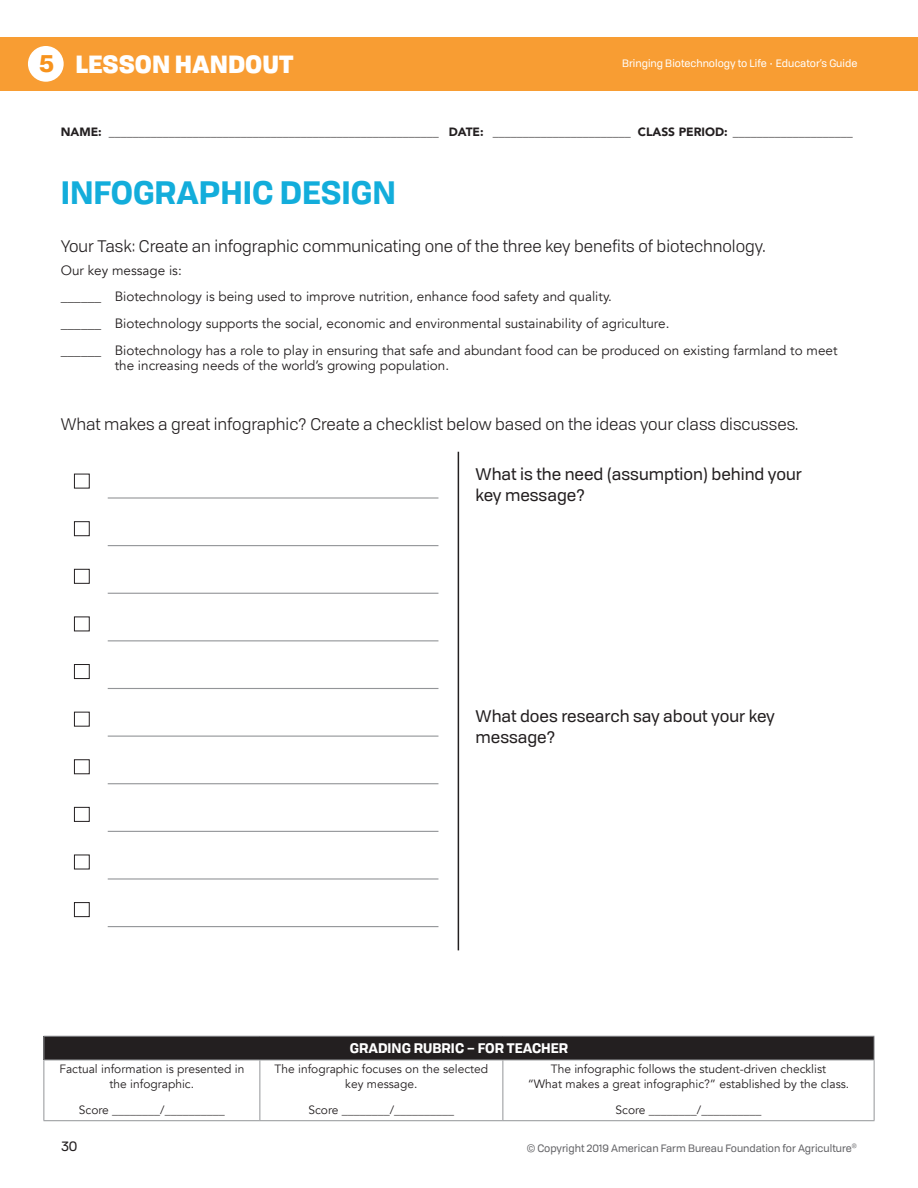
<style>
.page{position:relative;width:918px;height:1188px;background:#fff}
.page>*{position:absolute;margin:0;border:0;box-sizing:border-box;transform-origin:0 0}
.Lesson_Handout_Heade{font:700 31.5px "Tofino Personal";color:#13addb}
.t1{font:900 24px "Tofino Personal";color:#fff}
.text_-_large{font:700 24px "Tofino Personal";color:#f7931d}
.text_-_medium{font:16.5px "Tofino Personal";color:#231f20}
.text_-_medium-2{font:16.5px/21px "Tofino Personal";color:#231f20}
.text_-_small{font:13.5px/15.8px "Avenir";color:#231f20}
.text_-_medium-3{font:700 13.5px "Tofino Personal";color:#fff}
.t2{font:13.5px "Tofino Personal";color:#231f20}
.text_-_small-2{font:12px/15px "Avenir";color:#231f20;text-align:center}
.t3{font:900 12px "Avenir";color:#231f20}
.t4{font:10.5px "Tofino Personal";color:#636366}
.t5{font:10.5px "Tofino Personal";color:#fff}
</style>
<div class="page">
<div style="left:0;top:37px;width:918px;height:54px;background:#f89d33"></div>
<div style="left:28px;top:46px;width:36px;height:36px;background:#fff;border-radius:50%"></div>
<div style="left:74px;top:521px;width:15px;height:15px;border:1px solid #231f20"></div>
<div style="left:74px;top:569px;width:15px;height:15px;border:1px solid #231f20"></div>
<div style="left:74px;top:664px;width:15px;height:15px;border:1px solid #231f20"></div>
<div style="left:74px;top:807px;width:15px;height:15px;border:1px solid #231f20"></div>
<div style="left:74px;top:902px;width:15px;height:15px;border:1px solid #231f20"></div>
<hr style="left:458px;top:452px;width:1px;height:498px;background:#231f20">
<hr style="left:108px;top:497px;width:330px;height:2px;background:#939598">
<hr style="left:108px;top:926px;width:330px;height:1px;background:#939598">
<hr style="left:108px;top:878px;width:330px;height:2px;background:#939598">
<hr style="left:108px;top:831px;width:330px;height:1px;background:#939598">
<hr style="left:108px;top:783px;width:330px;height:1px;background:#939598">
<hr style="left:108px;top:736px;width:330px;height:1px;background:#939598">
<hr style="left:108px;top:688px;width:330px;height:1px;background:#939598">
<hr style="left:108px;top:640px;width:330px;height:1px;background:#939598">
<hr style="left:108px;top:593px;width:330px;height:1px;background:#939598">
<hr style="left:108px;top:545px;width:330px;height:1px;background:#939598">
<div style="left:44px;top:1036px;width:830px;height:24px;background:#231f20"></div>
<hr style="left:44px;top:1036px;width:216px;height:1px;background:#939598">
<svg style="left:44px;top:1037px;width:1px;height:23px"></svg>
<hr style="left:260px;top:1036px;width:243px;height:1px;background:#939598">
<hr style="left:503px;top:1036px;width:371px;height:1px;background:#939598">
<svg style="left:874px;top:1037px;width:1px;height:23px"></svg>
<hr style="left:44px;top:1060px;width:216px;height:1px;background:#939598">
<hr style="left:44px;top:1060px;width:1px;height:60px;background:#939598">
<hr style="left:260px;top:1060px;width:243px;height:1px;background:#939598">
<hr style="left:260px;top:1060px;width:1px;height:60px;background:#939598">
<hr style="left:503px;top:1060px;width:371px;height:1px;background:#939598">
<hr style="left:502px;top:1060px;width:1px;height:60px;background:#939598">
<hr style="left:874px;top:1060px;width:1px;height:60px;background:#939598">
<hr style="left:44px;top:1120px;width:216px;height:1px;background:#939598">
<hr style="left:260px;top:1120px;width:243px;height:1px;background:#939598">
<hr style="left:503px;top:1120px;width:371px;height:1px;background:#939598">
<p class="text_-_large" style="left:39px;top:43px;width:16px">5</p>
<h2 class="t1" style="left:76px;top:44px;width:219px">LESSON HANDOUT</h2>
<p class="t5" style="left:622px;top:56px;width:237px">Bringing Biotechnology to Life • Educator’s Guide</p>
<p class="t3" style="left:61px;top:122px;width:793px">NAME: _______________________________________________________ DATE: _______________________ CLASS PERIOD: ____________________</p>
<p class="Lesson_Handout_Heade" style="left:61px;top:167px;width:337px">INFOGRAPHIC DESIGN</p>
<p class="text_-_medium" style="left:61px;top:235px;width:706px">Your Task: Create an infographic communicating one of the three key benefits of biotechnology.</p>
<p class="text_-_small" style="left:61px;top:263px;width:123px">Our key message is:</p>
<p class="text_-_small" style="left:61px;top:289px;width:553px">______ Biotechnology is being used to improve nutrition, enhance food safety and quality.</p>
<p class="text_-_small" style="left:61px;top:316px;width:610px">______ Biotechnology supports the social, economic and environmental sustainability of agriculture.</p>
<p class="text_-_small" style="left:115px;top:342px;width:724px;text-indent:-54px">______ Biotechnology has a role to play in ensuring that safe and abundant food can be produced on existing farmland to meet the increasing needs of the world’s growing population.</p>
<p class="text_-_medium" style="left:61px;top:412px;width:739px">What makes a great infographic? Create a checklist below based on the ideas your class discusses.</p>
<p class="text_-_medium-2" style="left:476px;top:463px;width:328px">What is the need (assumption) behind your key message?</p>
<p class="text_-_medium-2" style="left:476px;top:704px;width:301px">What does research say about your key message?</p>
<p class="text_-_small-2" style="left:59px;top:1061px;width:187px">Factual information is presented in the infographic.</p>
<p class="text_-_small-2" style="left:79px;top:1103px;width:147px">Score ________/__________</p>
<p class="t2" style="left:61px;top:1136px;width:18px">30</p>
<p class="text_-_medium-3" style="left:350px;top:1037px;width:220px">GRADING RUBRIC – FOR TEACHER</p>
<p class="text_-_small-2" style="left:275px;top:1061px;width:215px">The infographic focuses on the selected key message.</p>
<p class="text_-_small-2" style="left:308px;top:1103px;width:147px">Score ________/__________</p>
<p class="text_-_small-2" style="left:528px;top:1061px;width:323px">The infographic follows the student-driven checklist<br>“What makes a great infographic?” established by the class.</p>
<p class="text_-_small-2" style="left:616px;top:1103px;width:147px">Score ________/__________</p>
<p class="t4" style="left:527px;top:1140px;width:332px">© Copyright 2019 American Farm Bureau Foundation for Agriculture<sup>®</sup></p>
</div>
